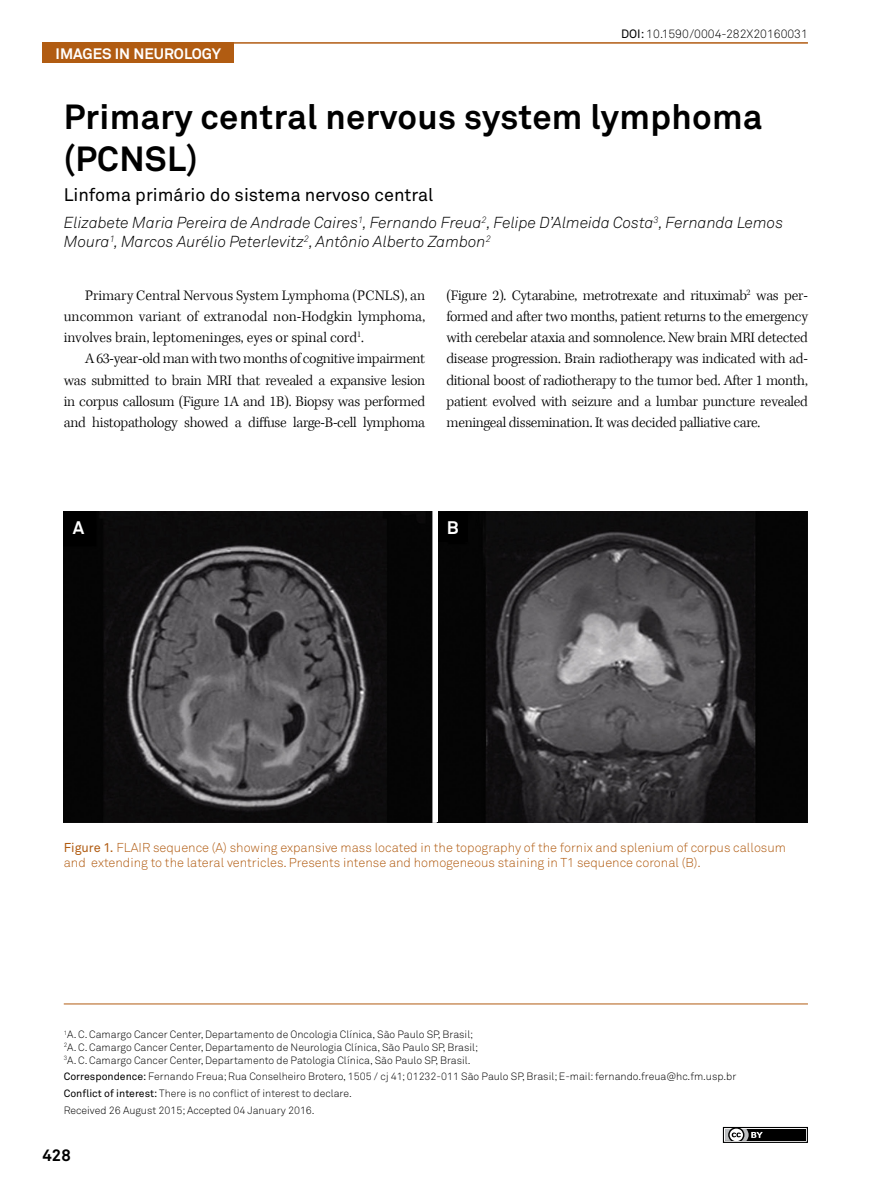
<style>
.page{position:relative;width:893px;height:1191px;background:#fff}
.page>*{position:absolute;margin:0;border:0;box-sizing:border-box;transform-origin:0 0}
.t1{font:700 34.5px/41.4px "Akkurat Pro";letter-spacing:.01em;color:#000}
.t2{font:18px "Akkurat Pro";color:#000}
.t3{font:700 18px "Akkurat Pro";color:#fff}
.t4{font:700 16.5px "Akkurat Pro";color:#000}
.t5{font:italic 15.75px/18.9px "Akkurat Light Pro";color:#000}
.t6{font:300 15px/21.1px "Kepler Std";letter-spacing:-.015em;color:#000;text-align:justify}
.t7{font:700 15px "Akkurat Pro";color:#fff}
.t8{font:12.75px/15.3px "Akkurat Light Pro";color:#b15c12}
.t9{font:12px "Akkurat Light Pro";color:#000}
.t10{font:10.5px/12.6px "Akkurat Light Pro";color:#000}
.s1{font-family:"Akkurat Pro"}
</style>
<div class="page">
<hr style="left:43px;top:42px;width:765px;height:2px;background:#b15c12">
<div style="left:43px;top:43px;width:191px;height:20px;background:#b15c12"></div>
<svg style="left:725px;top:1140px;width:81px;height:1px"></svg>
<div style="left:723px;top:1127px;width:85px;height:16px;border:1px solid #000"></div>
<div style="left:725px;top:1129px;width:81px;height:11px;background:#000"></div>
<svg style="left:725px;top:1129px;width:38px;height:11px"></svg>
<hr style="left:64px;top:1003px;width:744px;height:1px;background:#b15c12">
<img style="left:64px;top:512px;width:744px;height:310px">
<hr style="left:434px;top:512px;width:4px;height:310px;background:#fff">
<div style="left:64px;top:512px;width:30px;height:29px;background:#000"></div>
<div style="left:438px;top:512px;width:30px;height:29px;background:#000"></div>
<p class="t7" style="left:56px;top:44px;width:167px">IMAGES IN NEUROLOGY</p>
<p class="t9" style="left:621px;top:27px;width:188px"><span class="s1">DOI:</span> 10.1590/0004-282X20160031</p>
<h1 class="t1" style="left:64px;top:97px;width:700px">Primary central nervous system lymphoma (PCNSL)</h1>
<p class="t2" style="left:64px;top:184px;width:371px">Linfoma primário do sistema nervoso central</p>
<p class="t5" style="left:64px;top:213px;width:721px">Elizabete Maria Pereira de Andrade Caires<sup>1</sup>, Fernando Freua<sup>2</sup>, Felipe D’Almeida Costa<sup>3</sup>, Fernanda Lemos<br>Moura<sup>1</sup>, Marcos Aurélio Peterlevitz<sup>2</sup>, Antônio Alberto Zambon<sup>2</sup></p>
<p class="t6" style="left:64px;top:285px;width:363px;text-indent:21px">Primary Central Nervous System Lymphoma (PCNLS), an uncommon variant of extranodal non-Hodgkin lymphoma, involves brain, leptomeninges, eyes or spinal cord<sup>1</sup>.</p>
<p class="t6" style="left:64px;top:349px;width:363px;text-indent:21px">A 63-year-old man with two months of cognitive impairment was submitted to brain MRI that revealed a expansive lesion in corpus callosum (Figure 1A and 1B). Biopsy was performed and histopathology showed a diffuse large-B-cell lymphoma</p>
<p class="t6" style="left:446px;top:285px;width:363px">(Figure 2). Cytarabine, metrotrexate and rituximab<sup>2</sup> was per&shy;formed and after two months, patient returns to the emergency with cerebelar ataxia and somnolence. New brain MRI detected disease progression. Brain radiotherapy was indicated with ad&shy;ditional boost of radiotherapy to the tumor bed. After 1 month, patient evolved with seizure and a lumbar puncture revealed meningeal dissemination. It was decided palliative care.</p>
<p class="t3" style="left:73px;top:516px;width:13px">A</p>
<p class="t3" style="left:447px;top:516px;width:13px">B</p>
<p class="t8" style="left:64px;top:840px;width:724px"><span class="s1">Figure 1.</span> FLAIR sequence (A) showing expansive mass located in the topography of the fornix and splenium of corpus callosum and extending to the lateral ventricles. Presents intense and homogeneous staining in T1 sequence coronal (B).</p>
<p class="t10" style="left:64px;top:1028px;width:416px"><sup>1</sup>A. C. Camargo Cancer Center, Departamento de Oncologia Clínica, São Paulo SP, Brasil;<br><sup>2</sup>A. C. Camargo Cancer Center, Departamento de Neurologia Clínica, São Paulo SP, Brasil;<br><sup>3</sup>A. C. Camargo Cancer Center, Departamento de Patologia Clínica, São Paulo SP, Brasil.</p>
<p class="t10" style="left:64px;top:1068px;width:674px;line-height:16.8px"><span class="s1">Correspondence:</span> Fernando Freua; Rua Conselheiro Brotero, 1505 / cj 41; 01232-011 São Paulo SP, Brasil; E-mail: fernando.freua@hc.fm.usp.br<br><span class="s1">Conflict of interest:</span> There is no conflict of interest to declare.<br>Received 26 August 2015; Accepted 04 January 2016.</p>
<p class="t4" style="left:43px;top:1145px;width:30px">428</p>
</div>
